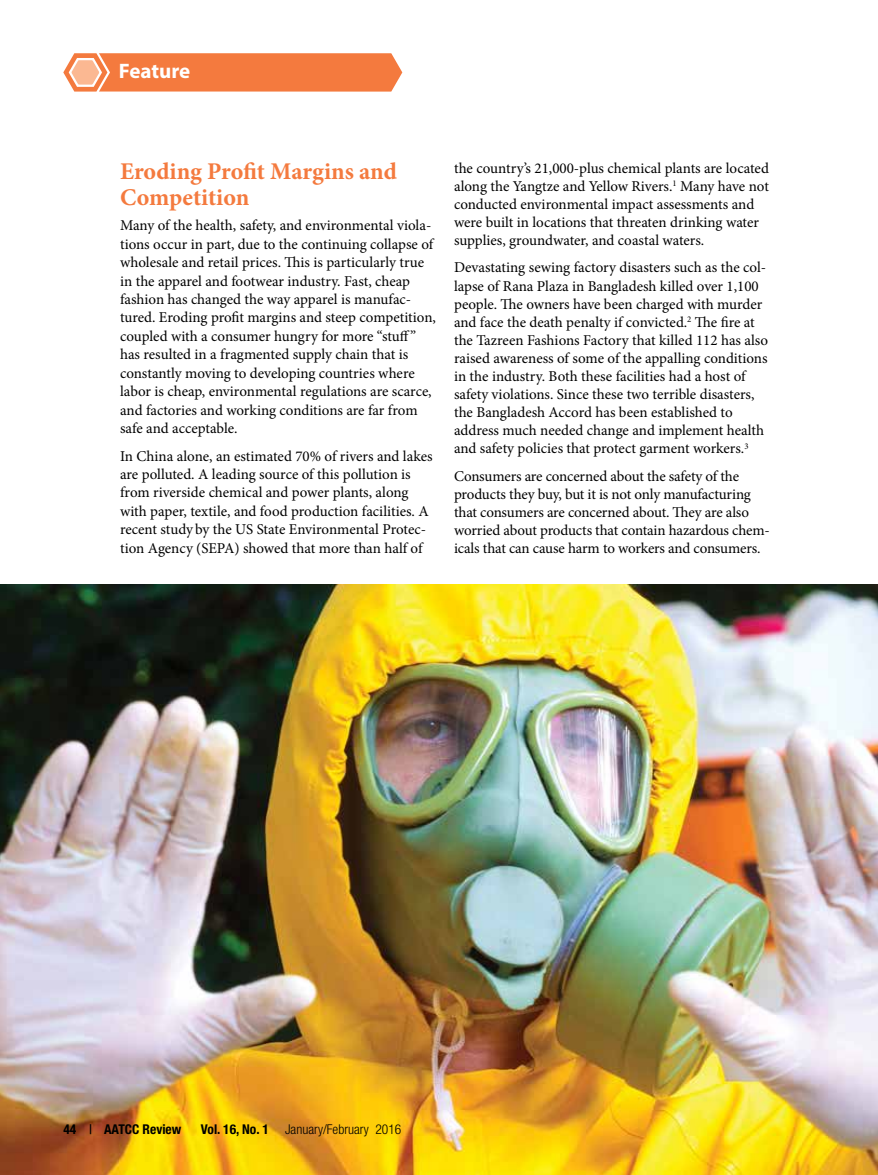
<style>
.page{position:relative;width:878px;height:1175px;background:#fff}
.page>*{position:absolute;margin:0;border:0;box-sizing:border-box;transform-origin:0 0}
.t1{font:700 24px/26px "Minion Pro";letter-spacing:-.005em;color:#f47a3e}
.t2{font:700 21px "Myriad Pro";letter-spacing:-.005em;color:#fff}
.t3{font:15px/18.1px "Minion Pro";letter-spacing:-.005em;color:#000}
.t4{font:300 condensed 13.5px "Helvetica Neue LT Pro";color:#000}
.t5{font:700 condensed 13.5px "Helvetica Neue LT Pro";color:#000}
.s1{font-weight:500}
.s2{font-weight:700}
</style>
<div class="page">
<img style="left:0;top:585px;width:878px;height:589px">
<svg style="left:63px;top:53px;width:339px;height:39px;background:#f5864f"></svg>
<h2 class="t2" style="left:119px;top:57px;width:73px">Feature</h2>
<h1 class="t1" style="left:120px;top:158px;width:278px">Eroding Profit Margins and<br>Competition</h1>
<p class="t3" style="left:120px;top:216px;width:317px">Many of the health, safety, and environmental viola&shy;tions occur in part, due to the continuing collapse of wholesale and retail prices. This is particularly true in the apparel and footwear industry. Fast, cheap fashion has changed the way apparel is manufac&shy;tured. Eroding profit margins and steep competition, coupled with a consumer hungry for more “stuff” has resulted in a fragmented supply chain that is constantly moving to developing countries where labor is cheap, environmental regulations are scarce, and factories and working conditions are far from safe and acceptable.</p>
<p class="t3" style="left:120px;top:446px;width:314px">In China alone, an estimated 70% of rivers and lakes are polluted. A leading source of this pollution is from riverside chemical and power plants, along with paper, textile, and food production facilities. A recent study by the US State Environmental Protec&shy;tion Agency (SEPA) showed that more than half of</p>
<p class="t3" style="left:454px;top:159px;width:316px">the country’s 21,000-plus chemical plants are located along the Yangtze and Yellow Rivers.<sup>1</sup> Many have not conducted environmental impact assessments and were built in locations that threaten drinking water supplies, groundwater, and coastal waters.</p>
<p class="t3" style="left:454px;top:259px;width:316px">Devastating sewing factory disasters such as the col&shy;lapse of Rana Plaza in Bangladesh killed over 1,100 people. The owners have been charged with murder and face the death penalty if convicted.<sup>2</sup> The fire at the Tazreen Fashions Factory that killed 112 has also raised awareness of some of the appalling conditions in the industry. Both these facilities had a host of safety violations. Since these two terrible disasters, the Bangladesh Accord has been established to address much needed change and implement health and safety policies that protect garment workers.<sup>3</sup></p>
<p class="t3" style="left:454px;top:467px;width:317px">Consumers are concerned about the safety of the products they buy, but it is not only manufacturing that consumers are concerned about. They are also worried about products that contain hazardous chem&shy;icals that can cause harm to workers and consumers.</p>
<p class="t5" style="left:63px;top:1121px;width:119px">44 <span class="s1">|</span> AATCC Review</p>
<p class="t4" style="left:201px;top:1121px;width:202px"><span class="s2">Vol. 16, No. 1</span> January/February 2016</p>
</div>
